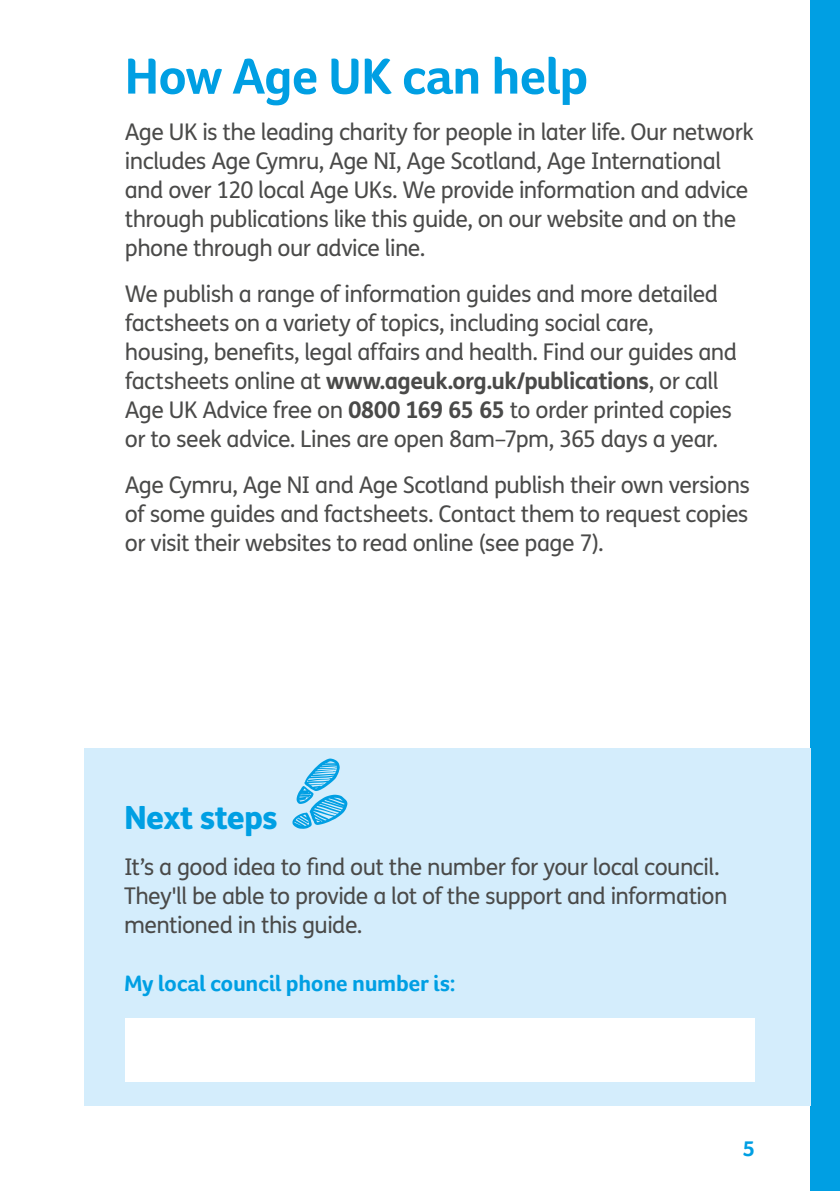
<style>
.page{position:relative;width:840px;height:1191px;background:#fff}
.page>*{position:absolute;margin:0;border:0;box-sizing:border-box;transform-origin:0 0}
.Section_heading{font:700 52px "Foco Age UK";letter-spacing:-.015em;color:#009fe3}
.t1{font:800 32px "FS Me";letter-spacing:-.025em;color:#009fe3}
.Body_copy_11_5_over{font:23px/29px "FS Me";letter-spacing:-.025em;color:#4a4a49}
.t2{font:700 23px "Foco Age UK";letter-spacing:-.015em;color:#009fe3}
.t3{font:700 22px "Foco Age UK";color:#009fe3}
.s1{color:#fff}
.s2{font-weight:700}
.s3{color:#d4edfc}
</style>
<div class="page">
<div style="left:810px;top:0;width:29px;height:1191px;background:#009fe3"></div>
<div style="left:84px;top:748px;width:726px;height:358px;background:#d4edfc"></div>
<svg style="left:292px;top:758px;width:55px;height:71px"></svg>
<div style="left:125px;top:1018px;width:629px;height:63px;background:#fff"></div>
<p class="Section_heading" style="left:125px;top:45px;width:476px">How Age UK can help<span class="s1">.</span></p>
<p class="Body_copy_11_5_over" style="left:125px;top:118px;width:630px">Age UK is the leading charity for people in later life. Our network includes Age Cymru, Age NI, Age Scotland, Age International and over 120 local Age UKs. We provide information and advice through publications like this guide, on our website and on the phone through our advice line.</p>
<p class="Body_copy_11_5_over" style="left:125px;top:280px;width:613px">We publish a range of information guides and more detailed factsheets on a variety of topics, including social care, housing, benefits, legal affairs and health. Find our guides and factsheets online at <span class="s2">www.ageuk.org.uk/publications</span>, or call Age UK Advice free on <span class="s2">0800 169 65 65</span> to order printed copies or to seek advice. Lines are open 8am–7pm, 365 days a year.</p>
<p class="Body_copy_11_5_over" style="left:125px;top:471px;width:626px;text-align:justify">Age Cymru, Age NI and Age Scotland publish their own versions of some guides and factsheets. Contact them to request copies or visit their websites to read online (see page 7).</p>
<h2 class="t1" style="left:124px;top:798px;width:163px">Next steps<span class="s3">.</span></h2>
<p class="Body_copy_11_5_over" style="left:124px;top:853px;width:604px">It’s a good idea to find out the number for your local council.<br>They'll be able to provide a lot of the support and information mentioned in this guide.</p>
<p class="t2" style="left:124px;top:970px;width:332px">My local council phone number is:</p>
<p class="t3" style="left:742px;top:1135px;width:14px">5</p>
</div>
